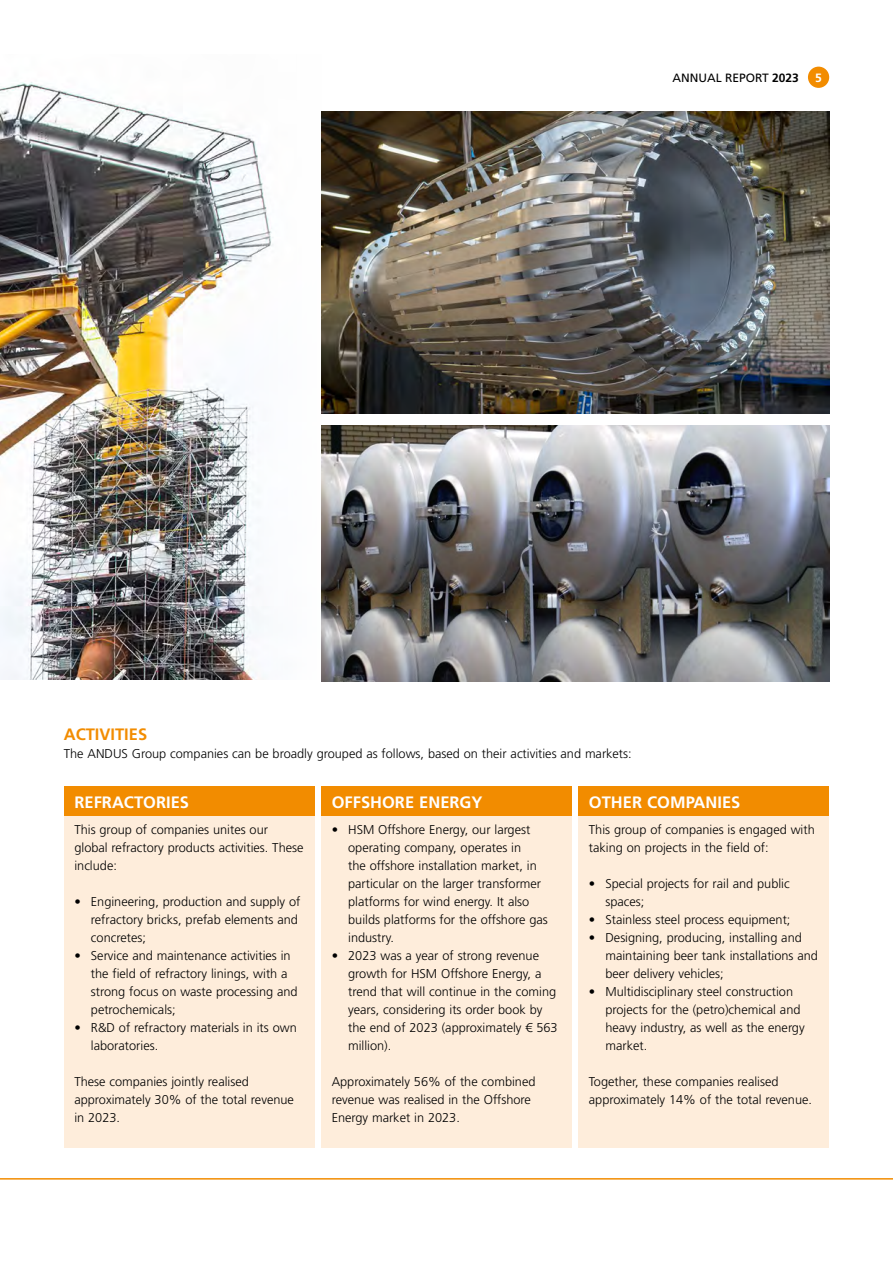
<style>
.page{position:relative;width:893px;height:1263px;background:#fff}
.page>*{position:absolute;margin:0;border:0;box-sizing:border-box;transform-origin:0 0}
.t1{font:16.5px "Frutiger LT 65 Bd";color:#fff}
.t2{font:16.5px "Frutiger LT 65 Bd";color:#f28c00}
.t3{font:12.75px/18px "Frutiger LT 45 Lt";color:#000}
.t4{font:12.15px "Frutiger LT 65 Bd";color:#fff}
.t5{font:12px "Frutiger LT 55 Rm";color:#000}
.s1{font-family:"Frutiger LT 65 Bd"}
</style>
<div class="page">
<img style="left:0;top:82px;width:273px;height:597px">
<img style="left:321px;top:111px;width:508px;height:303px">
<img style="left:321px;top:426px;width:508px;height:256px">
<hr style="left:0;top:1178px;width:893px;height:1px;background:#f28c00">
<div style="left:808px;top:67px;width:21px;height:21px;background:#f28c00;border-radius:50%"></div>
<div style="left:578px;top:786px;width:251px;height:362px;background:#feeddb"></div>
<div style="left:64px;top:786px;width:251px;height:362px;background:#feeddb"></div>
<div style="left:321px;top:786px;width:251px;height:362px;background:#feeddb"></div>
<div style="left:64px;top:786px;width:251px;height:30px;background:#f28c00"></div>
<div style="left:321px;top:786px;width:251px;height:30px;background:#f28c00"></div>
<div style="left:578px;top:786px;width:251px;height:30px;background:#f28c00"></div>
<p class="t5" style="left:672px;top:70px;width:128px">ANNUAL REPORT <span class="s1">2023</span></p>
<p class="t4" style="left:815px;top:70px;width:8px">5</p>
<p class="t2" style="left:64px;top:725px;width:85px">ACTIVITIES</p>
<p class="t3" style="left:64px;top:745px;width:569px">The ANDUS Group companies can be broadly grouped as follows, based on their activities and markets:</p>
<p class="t1" style="left:74px;top:792px;width:116px">REFRACTORIES</p>
<p class="t1" style="left:332px;top:792px;width:152px">OFFSHORE ENERGY</p>
<p class="t1" style="left:589px;top:792px;width:153px">OTHER COMPANIES</p>
<p class="t3" style="left:74px;top:821px;width:231px">This group of companies unites our global refractory products activities. These include:</p>
<p class="t3" style="left:91px;top:893px;width:211px;text-indent:-16px">• Engineering, production and supply of refractory bricks, prefab elements and concretes;</p>
<p class="t3" style="left:91px;top:947px;width:208px;text-indent:-16px">• Service and maintenance activities in the field of refractory linings, with a strong focus on waste processing and petrochemicals;</p>
<p class="t3" style="left:91px;top:1019px;width:207px;text-indent:-16px">• R&amp;D of refractory materials in its own laboratories.</p>
<p class="t3" style="left:74px;top:1073px;width:221px">These companies jointly realised approximately 30% of the total revenue in 2023.</p>
<p class="t3" style="left:348px;top:821px;width:201px;text-indent:-16px">• HSM Offshore Energy, our largest operating company, operates in<br>the offshore installation market, in particular on the larger transformer platforms for wind energy. It also builds platforms for the offshore gas industry.</p>
<p class="t3" style="left:348px;top:947px;width:211px;text-indent:-16px">• 2023 was a year of strong revenue growth for HSM Offshore Energy, a trend that will continue in the coming years, considering its order book by the end of 2023 (approximately € 563 million).</p>
<p class="t3" style="left:332px;top:1073px;width:205px">Approximately 56% of the combined revenue was realised in the Offshore<br>Energy market in 2023.</p>
<p class="t3" style="left:589px;top:821px;width:227px">This group of companies is engaged with taking on projects in the field of:</p>
<p class="t3" style="left:605px;top:875px;width:186px;text-indent:-16px">• Special projects for rail and public spaces;</p>
<p class="t3" style="left:589px;top:911px;width:203px">• Stainless steel process equipment;</p>
<p class="t3" style="left:605px;top:929px;width:214px;text-indent:-16px">• Designing, producing, installing and maintaining beer tank installations and beer delivery vehicles;</p>
<p class="t3" style="left:605px;top:983px;width:201px;text-indent:-16px">• Multidisciplinary steel construction projects for the (petro)chemical and heavy industry, as well as the energy market.</p>
<p class="t3" style="left:589px;top:1073px;width:225px">Together, these companies realised approximately 14% of the total revenue.</p>
</div>
